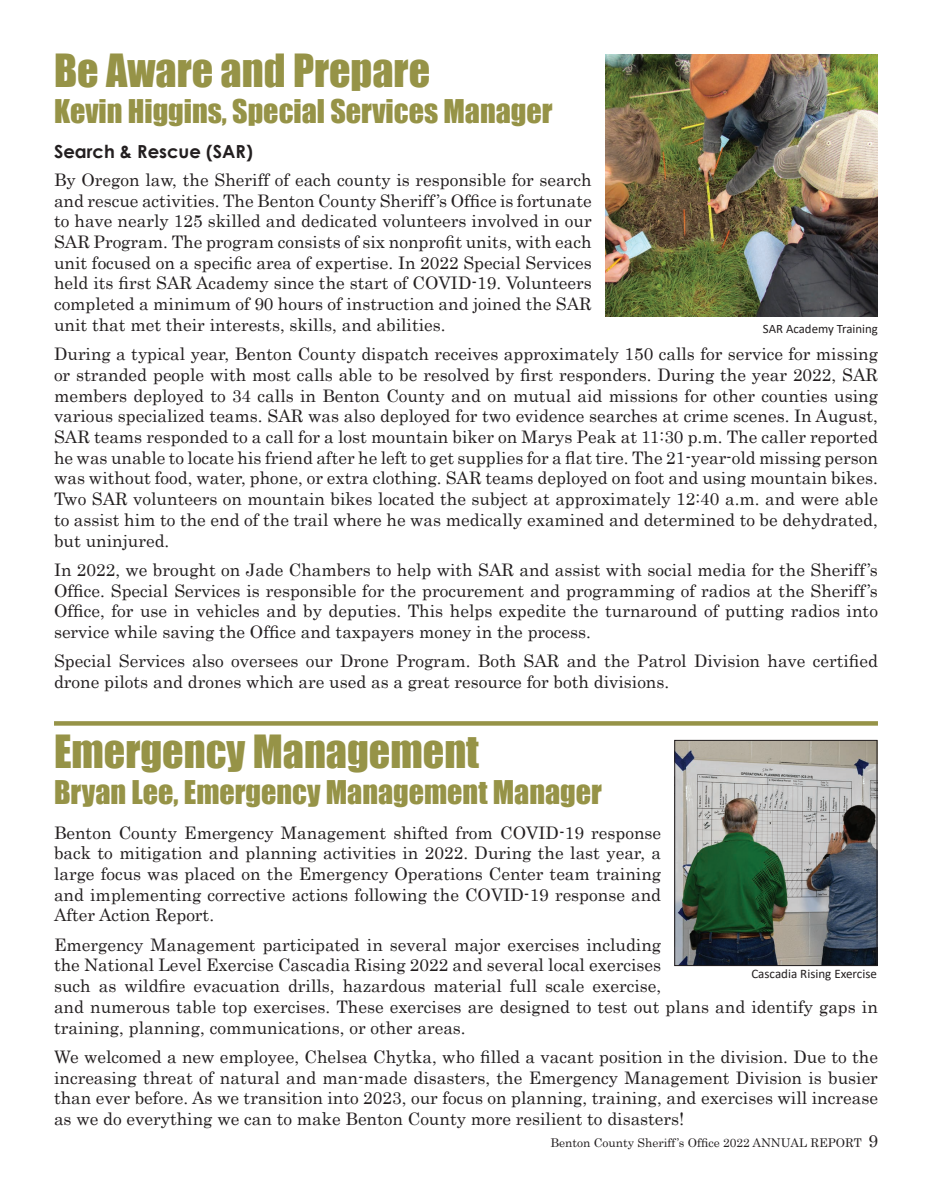
<style>
.page{position:relative;width:932px;height:1202px;background:#fff}
.page>*{position:absolute;margin:0;border:0;box-sizing:border-box;transform-origin:0 0}
.t1{font:42px "Impact";color:#969347}
.t2{font:30px "Impact";color:#969347}
.t3{font:700 18px "Century Gothic";color:#231f20}
.t4{font:17.25px/20.7px "Century";color:#231f20;text-align:justify}
.t5{font:13.05px "Calibri";color:#231f20}
.t6{font:12.75px "Calibri";color:#231f20}
.t7{font:12px "Century";color:#231f20}
.s1{font-size:17.25px}
</style>
<div class="page">
<svg style="left:54px;top:721px;width:824px;height:4px;background:#9a974e"></svg>
<img style="left:605px;top:54px;width:273px;height:263px">
<img style="left:676px;top:742px;width:199px;height:222px">
<div style="left:674px;top:740px;width:203px;height:226px;border:1px solid #231f20"></div>
<h1 class="t1" style="left:54px;top:38px;width:377px">Be Aware and Prepare</h1>
<h2 class="t2" style="left:54px;top:88px;width:500px">Kevin Higgins, Special Services Manager</h2>
<p class="t3" style="left:54px;top:138px;width:200px">Search &amp; Rescue (SAR)</p>
<p class="t4" style="left:54px;top:168px;width:539px">By Oregon law, the Sheriff of each county is responsible for search and rescue activities. The Benton County Sheriff’s Office is fortunate to have nearly 125 skilled and dedicated volunteers involved in our SAR Program. The program consists of six nonprofit units, with each unit focused on a specific area of expertise. In 2022 Special Services held its first SAR Academy since the start of COVID-19. Volunteers completed a minimum of 90 hours of instruction and joined the SAR unit that met their interests, skills, and abilities.</p>
<p class="t4" style="left:54px;top:342px;width:825px">During a typical year, Benton County dispatch receives approximately 150 calls for service for missing or stranded people with most calls able to be resolved by first responders. During the year 2022, SAR members deployed to 34 calls in Benton County and on mutual aid missions for other counties using various specialized teams. SAR was also deployed for two evidence searches at crime scenes. In August, SAR teams responded to a call for a lost mountain biker on Marys Peak at 11:30 p.m. The caller reported he was unable to locate his friend after he left to get supplies for a flat tire. The 21-year-old missing person was without food, water, phone, or extra clothing. SAR teams deployed on foot and using mountain bikes.<br>Two SAR volunteers on mountain bikes located the subject at approximately 12:40 a.m. and were able to assist him to the end of the trail where he was medically examined and determined to be dehydrated, but uninjured.</p>
<p class="t4" style="left:54px;top:558px;width:825px">In 2022, we brought on Jade Chambers to help with SAR and assist with social media for the Sheriff’s Office. Special Services is responsible for the procurement and programming of radios at the Sheriff’s Office, for use in vehicles and by deputies. This helps expedite the turnaround of putting radios into service while saving the Office and taxpayers money in the process.</p>
<p class="t4" style="left:54px;top:649px;width:825px">Special Services also oversees our Drone Program. Both SAR and the Patrol Division have certified drone pilots and drones which are used as a great resource for both divisions.</p>
<p class="t6" style="left:763px;top:320px;width:116px">SAR Academy Training</p>
<h1 class="t1" style="left:54px;top:719px;width:426px">Emergency Management</h1>
<h2 class="t2" style="left:54px;top:769px;width:549px">Bryan Lee, Emergency Management Manager</h2>
<p class="t4" style="left:54px;top:820px;width:608px">Benton County Emergency Management shifted from COVID-19 response back to mitigation and planning activities in 2022. During the last year, a large focus was placed on the Emergency Operations Center team training and implementing corrective actions following the COVID-19 response and After Action Report.</p>
<p class="t4" style="left:54px;top:932px;width:825px;text-align:left">Emergency Management participated in several major exercises including<br>the National Level Exercise Cascadia Rising 2022 and several local exercises<br>such as wildfire evacuation drills, hazardous material full scale exercise,<br>and numerous table top exercises. These exercises are designed to test out plans and identify gaps in training, planning, communications, or other areas.</p>
<p class="t4" style="left:54px;top:1044px;width:825px">We welcomed a new employee, Chelsea Chytka, who filled a vacant position in the division. Due to the increasing threat of natural and man-made disasters, the Emergency Management Division is busier than ever before. As we transition into 2023, our focus on planning, training, and exercises will increase as we do everything we can to make Benton County more resilient to disasters!</p>
<p class="t5" style="left:751px;top:964px;width:127px">Cascadia Rising Exercise</p>
<p class="t7" style="left:550px;top:1132px;width:329px">Benton County Sheriff’s Office 2022 ANNUAL REPORT <span class="s1">9</span></p>
</div>
